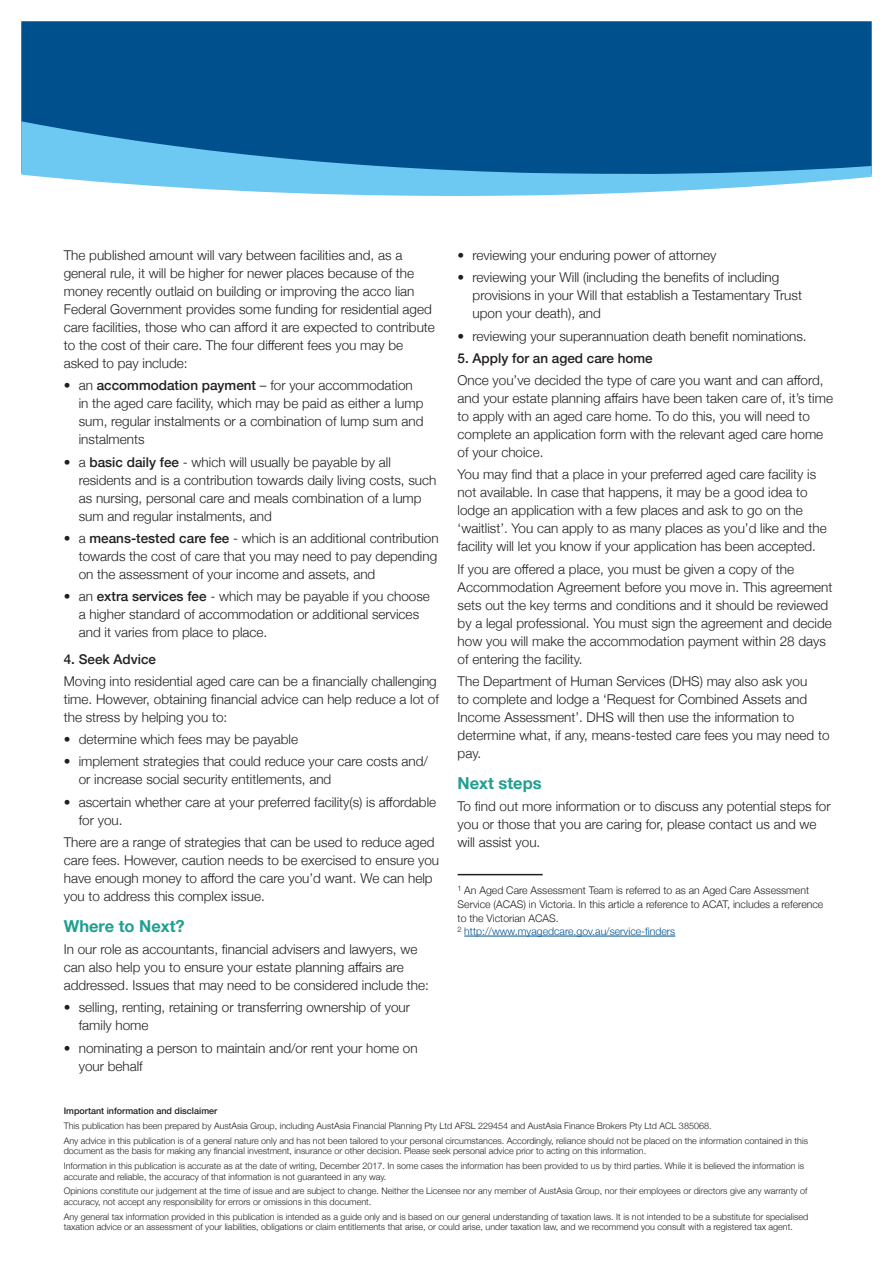
<style>
.page{position:relative;width:893px;height:1263px;background:#fff}
.page>*{position:absolute;margin:0;border:0;box-sizing:border-box;transform-origin:0 0}
.t1{font:700 16.5px "Helvetica Neue";color:#209f91}
.t2{font:300 13.5px/18px "Helvetica Neue";color:#231f20}
.t3{font:500 13.5px "Helvetica Neue";color:#231f20}
.t4{font:300 10.5px/13.5px "Helvetica Neue";color:#231f20}
.t5{font:300 10.5px "Helvetica Neue";color:#01508e}
.t6{font:300 9px/10.5px "Helvetica Neue";color:#231f20}
.t7{font:500 9px "Helvetica Neue";color:#231f20}
.s1{font-weight:500}
</style>
<div class="page">
<div style="left:21px;top:21px;width:851px;height:100px;background:#01508e"></div>
<svg style="left:21px;top:121px;width:851px;height:75px;background:#408cbd"></svg>
<hr style="left:464px;top:936px;width:211px;height:1px;background:#01508e">
<hr style="left:458px;top:874px;width:85px;height:1px;background:#231f20">
<p class="t2" style="left:64px;top:245px;width:373px">The published amount will vary between facilities and, as a general rule, it will be higher for newer places because of the money recently outlaid on building or improving the acco lian Federal Government provides some funding for residential aged care facilities, those who can afford it are expected to contribute to the cost of their care. The four different fees you may be asked to pay include:</p>
<p class="t2" style="left:79px;top:376px;width:346px;text-indent:-15px">• an <span class="s1">accommodation payment</span> – for your accommodation in the aged care facility, which may be paid as either a lump sum, regular instalments or a combination of lump sum and instalments</p>
<p class="t2" style="left:79px;top:452px;width:359px;text-indent:-15px">• a <span class="s1">basic daily fee</span> - which will usually be payable by all residents and is a contribution towards daily living costs, such as nursing, personal care and meals combination of a lump sum and regular instalments, and</p>
<p class="t2" style="left:79px;top:528px;width:361px;text-align:justify;text-indent:-15px">• a <span class="s1">means-tested care fee</span> - which is an additional contribution towards the cost of care that you may need to pay depending on the assessment of your income and assets, and</p>
<p class="t2" style="left:79px;top:586px;width:353px;text-indent:-15px">• an <span class="s1">extra services fee</span> - which may be payable if you choose a higher standard of accommodation or additional services and it varies from place to place.</p>
<p class="t3" style="left:64px;top:648px;width:94px">4. Seek Advice</p>
<p class="t2" style="left:64px;top:671px;width:377px">Moving into residential aged care can be a financially challenging time. However, obtaining financial advice can help reduce a lot of the stress by helping you to:</p>
<p class="t2" style="left:64px;top:729px;width:236px">• determine which fees may be payable</p>
<p class="t2" style="left:79px;top:752px;width:351px;text-indent:-15px">• implement strategies that could reduce your care costs and/ or increase social security entitlements, and</p>
<p class="t2" style="left:79px;top:792px;width:359px;text-indent:-15px">• ascertain whether care at your preferred facility(s) is affordable for you.</p>
<p class="t2" style="left:64px;top:832px;width:377px">There are a range of strategies that can be used to reduce aged care fees. However, caution needs to be exercised to ensure you have enough money to afford the care you’d want. We can help you to address this complex issue.</p>
<p class="t1" style="left:64px;top:913px;width:123px">Where to Next?</p>
<p class="t2" style="left:64px;top:939px;width:367px">In our role as accountants, financial advisers and lawyers, we can also help you to ensure your estate planning affairs are addressed. Issues that may need to be considered include the:</p>
<p class="t2" style="left:79px;top:997px;width:333px;text-indent:-15px">• selling, renting, retaining or transferring ownership of your family home</p>
<p class="t2" style="left:79px;top:1038px;width:340px;text-indent:-15px">• nominating a person to maintain and/or rent your home on your behalf</p>
<p class="t2" style="left:458px;top:245px;width:260px">• reviewing your enduring power of attorney</p>
<p class="t2" style="left:473px;top:268px;width:331px;text-indent:-15px">• reviewing your Will (including the benefits of including provisions in your Will that establish a Testamentary Trust upon your death), and</p>
<p class="t2" style="left:458px;top:326px;width:351px">• reviewing your superannuation death benefit nominations.</p>
<p class="t3" style="left:458px;top:347px;width:197px">5. Apply for an aged care home</p>
<p class="t2" style="left:458px;top:370px;width:377px">Once you’ve decided the type of care you want and can afford, and your estate planning affairs have been taken care of, it’s time to apply with an aged care home. To do this, you will need to complete an application form with the relevant aged care home of your choice.</p>
<p class="t2" style="left:458px;top:465px;width:371px">You may find that a place in your preferred aged care facility is not available. In case that happens, it may be a good idea to lodge an application with a few places and ask to go on the ‘waitlist’. You can apply to as many places as you’d like and the facility will let you know if your application has been accepted.</p>
<p class="t2" style="left:458px;top:559px;width:376px">If you are offered a place, you must be given a copy of the Accommodation Agreement before you move in. This agreement sets out the key terms and conditions and it should be reviewed by a legal professional. You must sign the agreement and decide how you will make the accommodation payment within 28 days of entering the facility.</p>
<p class="t2" style="left:458px;top:671px;width:373px">The Department of Human Services (DHS) may also ask you<br>to complete and lodge a ‘Request for Combined Assets and Income Assessment’. DHS will then use the information to determine what, if any, means-tested care fees you may need to pay.</p>
<p class="t1" style="left:458px;top:770px;width:86px">Next steps</p>
<p class="t2" style="left:458px;top:796px;width:375px">To find out more information or to discuss any potential steps for you or those that you are caring for, please contact us and we will assist you.</p>
<p class="t4" style="left:458px;top:883px;width:367px"><sup>1</sup> An Aged Care Assessment Team is referred to as an Aged Care Assessment<br>Service (ACAS) in Victoria. In this article a reference to ACAT, includes a reference to the Victorian ACAS.</p>
<p class="t5" style="left:458px;top:923px;width:219px"><sup>2</sup> http://www.myagedcare.gov.au/service-finders</p>
<p class="t7" style="left:64px;top:1104px;width:155px">Important information and disclaimer</p>
<p class="t6" style="left:64px;top:1120px;width:649px">This publication has been prepared by AustAsia Group, including AustAsia Financial Planning Pty Ltd AFSL 229454 and AustAsia Finance Brokers Pty Ltd ACL 385068.</p>
<p class="t6" style="left:64px;top:1135px;width:746px">Any advice in this publication is of a general nature only and has not been tailored to your personal circumstances. Accordingly, reliance should not be placed on the information contained in this document as the basis for making any financial investment, insurance or other decision. Please seek personal advice prior to acting on this information.</p>
<p class="t6" style="left:64px;top:1160px;width:742px">Information in this publication is accurate as at the date of writing, December 2017. In some cases the information has been provided to us by third parties. While it is believed the information is accurate and reliable, the accuracy of that information is not guaranteed in any way.</p>
<p class="t6" style="left:64px;top:1185px;width:745px">Opinions constitute our judgement at the time of issue and are subject to change. Neither the Licensee nor any member of AustAsia Group, nor their employees or directors give any warranty of accuracy, not accept any responsibility for errors or omissions in this document.</p>
<p class="t6" style="left:64px;top:1210px;width:746px">Any general tax information provided in this publication is intended as a guide only and is based on our general understanding of taxation laws. It is not intended to be a substitute for specialised taxation advice or an assessment of your liabilities, obligations or claim entitlements that arise, or could arise, under taxation law, and we recommend you consult with a registered tax agent.</p>
</div>
